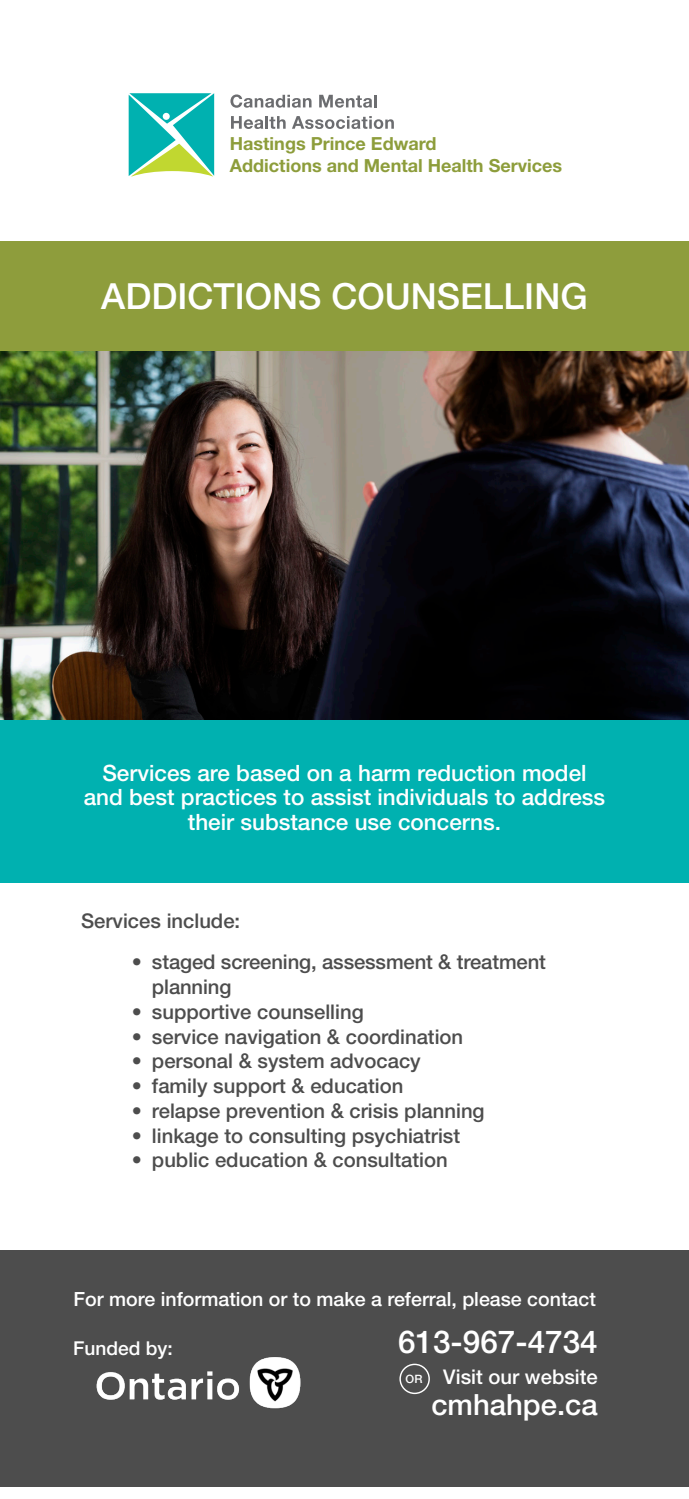
<style>
.page{position:relative;width:689px;height:1499px;background:#fff}
.page>*{position:absolute;margin:0;border:0;box-sizing:border-box;transform-origin:0 0}
.t1{font:500 36px "Helvetica Neue LT Std";color:#fff}
.t2{font:500 31.5px "Helvetica Neue LT Std";color:#fff}
.t3{font:500 29.25px "Helvetica Neue LT Std";color:#fff}
.Subhead{font:500 22.5px/24.8px "Helvetica Neue LT Std";color:#fff;text-align:center}
.t4{font:500 20.25px/24.8px "Helvetica Neue LT Std";color:#4d4d4d}
.t5{font:500 20.25px "Helvetica Neue LT Std";color:#fff}
.t6{font:500 19.57px "Helvetica Neue LT Std";color:#fff}
.t7{font:500 19.12px "Helvetica Neue LT Std";color:#fff}
.t8{font:700 18px/21.6px "Helvetica Neue LT Std";color:#8d9d3b}
.t9{font:500 11.47px "Helvetica Neue LT Std";color:#fff}
</style>
<div class="page">
<svg style="left:230px;top:94px;width:81px;height:14px"></svg>
<svg style="left:319px;top:95px;width:57px;height:13px"></svg>
<svg style="left:231px;top:116px;width:54px;height:13px"></svg>
<svg style="left:292px;top:116px;width:102px;height:13px"></svg>
<svg style="left:129px;top:93px;width:85px;height:83px;background:#48c4aa"></svg>
<img style="left:0;top:350px;width:688px;height:370px">
<div style="left:0;top:241px;width:688px;height:109px;background:#8e9d3c"></div>
<div style="left:0;top:720px;width:688px;height:162px;background:#00b1b0"></div>
<div style="left:0;top:1250px;width:688px;height:236px;background:#4d4d4d"></div>
<img style="left:96px;top:1357px;width:205px;height:52px">
<div style="left:399px;top:1363px;width:31px;height:31px;border:1px solid #fff;border-radius:50%"></div>
<p class="t8" style="left:230px;top:132px;width:334px">Hastings Prince Edward<br>Addictions and Mental Health Services</p>
<p class="t1" style="left:101px;top:275px;width:488px">ADDICTIONS COUNSELLING</p>
<p class="Subhead" style="left:84px;top:760px;width:523px">Services are based on a harm reduction model and best practices to assist individuals to address their substance use concerns.</p>
<p class="t4" style="left:81px;top:908px;width:161px">Services include:</p>
<p class="t4" style="left:152px;top:949px;width:395px;text-indent:-20px">• staged screening, assessment &amp; treatment planning</p>
<p class="t4" style="left:132px;top:999px;width:233px">• supportive counselling</p>
<p class="t4" style="left:132px;top:1024px;width:333px">• service navigation &amp; coordination</p>
<p class="t4" style="left:132px;top:1048px;width:290px">• personal &amp; system advocacy</p>
<p class="t4" style="left:132px;top:1073px;width:273px">• family support &amp; education</p>
<p class="t4" style="left:132px;top:1098px;width:354px">• relapse prevention &amp; crisis planning</p>
<p class="t4" style="left:132px;top:1123px;width:330px">• linkage to consulting psychiatrist</p>
<p class="t4" style="left:132px;top:1147px;width:317px">• public education &amp; consultation</p>
<p class="t6" style="left:74px;top:1286px;width:523px">For more information or to make a referral, please contact</p>
<p class="t7" style="left:73px;top:1336px;width:101px">Funded by:</p>
<p class="t2" style="left:398px;top:1322px;width:201px">613-967-4734</p>
<p class="t9" style="left:405px;top:1372px;width:18px">OR</p>
<p class="t5" style="left:443px;top:1364px;width:156px">Visit our website</p>
<p class="t3" style="left:431px;top:1387px;width:168px">cmhahpe.ca</p>
</div>
